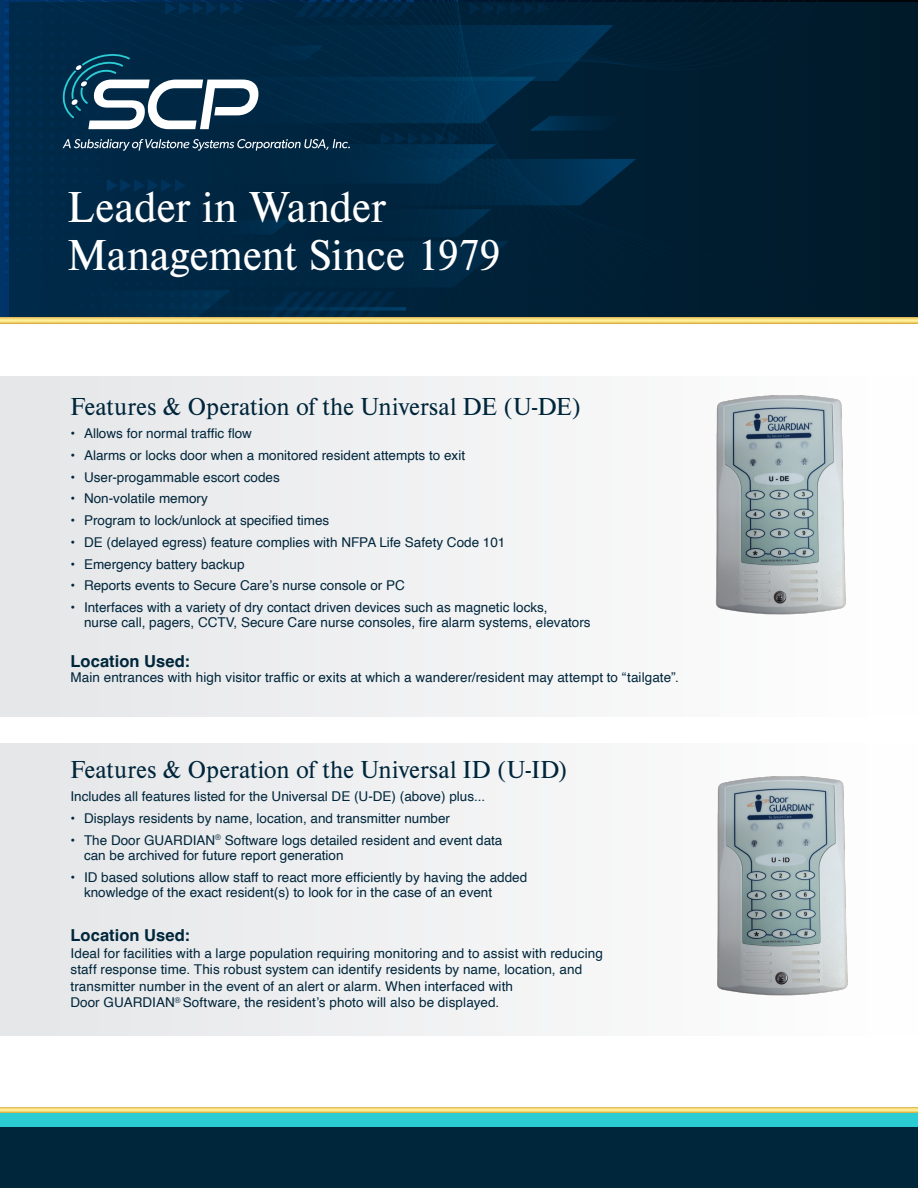
<style>
.page{position:relative;width:918px;height:1188px;background:#fff}
.page>*{position:absolute;margin:0;border:0;box-sizing:border-box;transform-origin:0 0}
.t1{font:45px "Nimbus Rom D";letter-spacing:-.01em;color:#fff}
.t2{font:25.5px "Nimbus Rom D";letter-spacing:-.005em;color:#00263b}
.t3{font:700 16.5px "Helvetica";letter-spacing:.005em;color:#00263b}
.t4{font:13.5px/15px "Helvetica";color:#00263b}
</style>
<div class="page">
<svg style="left:9px;top:2px;width:909px;height:316px;background:#00243c"></svg>
<div style="left:0;top:376px;width:918px;height:341px;background:linear-gradient(to right,#e5e6e8,#fff)"></div>
<div style="left:0;top:744px;width:918px;height:292px;background:linear-gradient(to right,#e5e6e8,#fff)"></div>
<img style="left:710px;top:393px;width:139px;height:225px">
<img style="left:711px;top:774px;width:139px;height:225px">
<div style="left:0;top:1109px;width:918px;height:19px;background:#2bccd4"></div>
<div style="left:0;top:1127px;width:918px;height:61px;background:#00263b"></div>
<img style="left:0;top:1107px;width:918px;height:6px">
<img style="left:0;top:318px;width:918px;height:5px">
<svg style="left:62px;top:53px;width:198px;height:76px"></svg>
<svg style="left:63px;top:139px;width:287px;height:12px;background:#3c596f"></svg>
<p class="t1" style="left:68px;top:178px;width:320px">Leader in Wander</p>
<p class="t1" style="left:68px;top:226px;width:435px">Management Since 1979</p>
<p class="t2" style="left:70px;top:390px;width:512px">Features &amp; Operation of the Universal DE (U-DE)</p>
<p class="t4" style="left:70px;top:426px;width:183px">• Allows for normal traffic flow</p>
<p class="t4" style="left:70px;top:448px;width:396px">• Alarms or locks door when a monitored resident attempts to exit</p>
<p class="t4" style="left:70px;top:470px;width:211px">• User-progammable escort codes</p>
<p class="t4" style="left:70px;top:492px;width:139px">• Non-volatile memory</p>
<p class="t4" style="left:70px;top:513px;width:260px">• Program to lock/unlock at specified times</p>
<p class="t4" style="left:70px;top:535px;width:436px">• DE (delayed egress) feature complies with NFPA Life Safety Code 101</p>
<p class="t4" style="left:70px;top:557px;width:176px">• Emergency battery backup</p>
<p class="t4" style="left:70px;top:579px;width:336px">• Reports events to Secure Care’s nurse console or PC</p>
<p class="t4" style="left:84px;top:600px;width:508px;text-indent:-14px">• Interfaces with a variety of dry contact driven devices such as magnetic locks,<br>nurse call, pagers, CCTV, Secure Care nurse consoles, fire alarm systems, elevators</p>
<p class="t3" style="left:70px;top:651px;width:121px">Location Used:</p>
<p class="t4" style="left:70px;top:671px;width:610px">Main entrances with high visitor traffic or exits at which a wanderer/resident may attempt to “tailgate”.</p>
<p class="t2" style="left:70px;top:753px;width:498px">Features &amp; Operation of the Universal ID (U-ID)</p>
<p class="t4" style="left:70px;top:789px;width:416px">Includes all features listed for the Universal DE (U-DE) (above) plus...</p>
<p class="t4" style="left:70px;top:811px;width:381px">• Displays residents by name, location, and transmitter number</p>
<p class="t4" style="left:84px;top:833px;width:420px;text-indent:-14px">• The Door GUARDIAN<sup>®</sup> Software logs detailed resident and event data can be archived for future report generation</p>
<p class="t4" style="left:84px;top:870px;width:445px;text-indent:-14px">• ID based solutions allow staff to react more efficiently by having the added knowledge of the exact resident(s) to look for in the case of an event</p>
<p class="t3" style="left:70px;top:926px;width:121px">Location Used:</p>
<p class="t4" style="left:70px;top:945px;width:534px;line-height:16.5px">Ideal for facilities with a large population requiring monitoring and to assist with reducing staff response time. This robust system can identify residents by name, location, and transmitter number in the event of an alert or alarm. When interfaced with<br>Door GUARDIAN<sup>®</sup> Software, the resident’s photo will also be displayed.</p>
</div>
